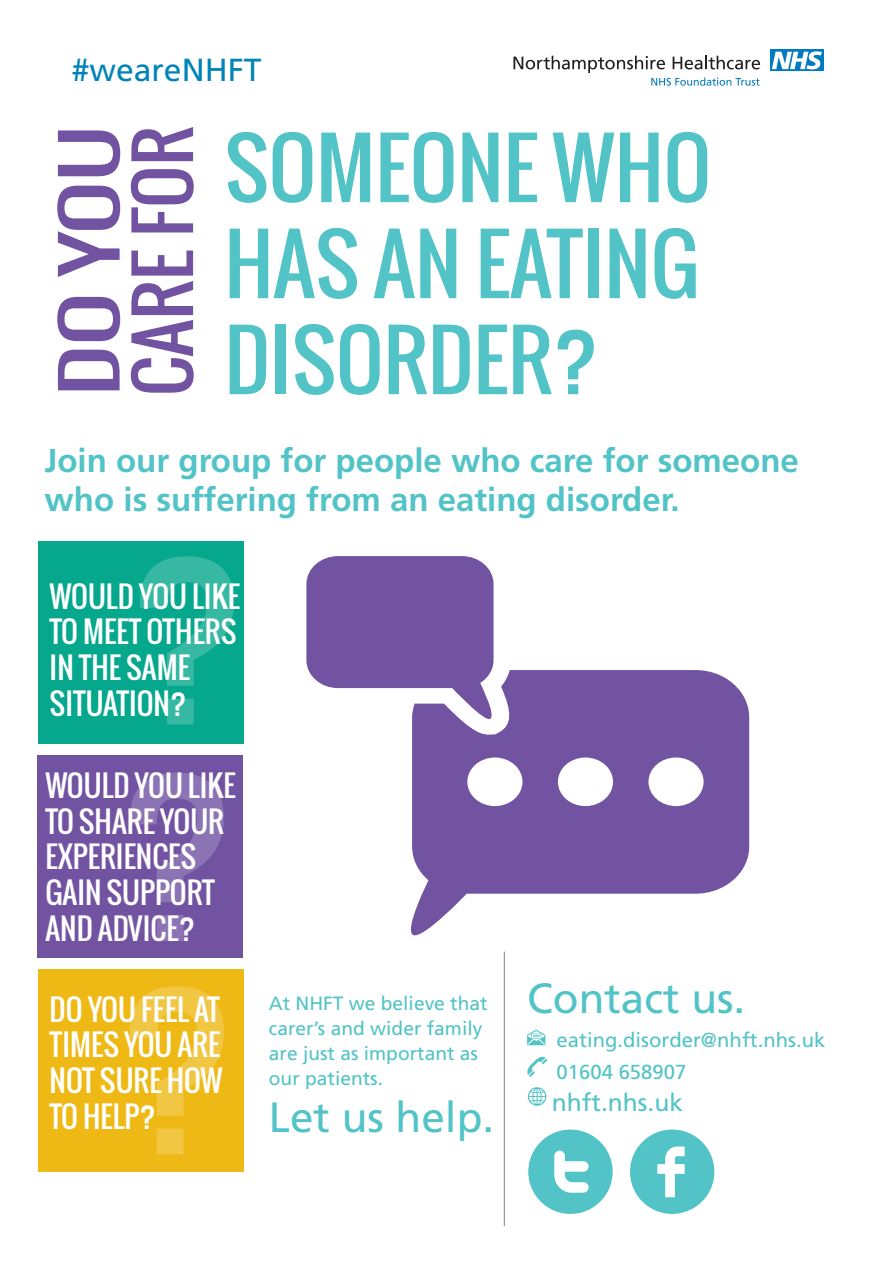
<style>
.page{position:relative;width:893px;height:1263px;background:#fff}
.page>*{position:absolute;margin:0;border:0;box-sizing:border-box;transform-origin:0 0}
.t1{font:79.5px/96px "Oswald";color:#52c3c6}
.t2{font:70.5px/73.5px "Oswald";color:#7153a2;scale:1.3 1}
.t3{font:42.3px "Frutiger LT Std";color:#52c3c6}
.t4{font:700 33px/39px "Frutiger LT Std";color:#52c3c6}
.t5{font:31.95px "Frutiger LT Std";color:#0084b7}
.t6{font:29.25px/35.7px "Oswald";color:#fff}
.t7{font:24.6px "Frutiger LT Std";color:#52c3c6}
.t8{font:20.25px "Frutiger LT Std";color:#52c3c6}
.t9{font:19.2px/24.9px "Frutiger LT Std";color:#52c3c6}
</style>
<div class="page">
<svg style="left:770px;top:50px;width:54px;height:21px"></svg>
<svg style="left:772px;top:51px;width:50px;height:18px"></svg>
<svg style="left:513px;top:56px;width:247px;height:30px"></svg>
<div style="left:39px;top:542px;width:205px;height:202px;background:#05a78d"></div>
<svg style="left:140px;top:556px;width:94px;height:168px"></svg>
<div style="left:38px;top:969px;width:205px;height:203px;background:#eeb915"></div>
<div style="left:37px;top:755px;width:205px;height:203px;background:#7153a2"></div>
<svg style="left:528px;top:1129px;width:85px;height:85px"></svg>
<svg style="left:630px;top:1129px;width:84px;height:85px"></svg>
<svg style="left:527px;top:1056px;width:20px;height:21px"></svg>
<svg style="left:528px;top:1087px;width:18px;height:19px"></svg>
<hr style="left:504px;top:952px;width:1px;height:274px;background:#808285">
<svg style="left:527px;top:1030px;width:18px;height:15px"></svg>
<svg style="left:130px;top:773px;width:94px;height:168px"></svg>
<svg style="left:130px;top:986px;width:94px;height:168px"></svg>
<svg style="left:410px;top:670px;width:339px;height:266px;fill:#7153a2"></svg>
<svg style="left:306px;top:556px;width:190px;height:166px"></svg>
<p class="t5" style="left:72px;top:51px;width:191px">#weareNHFT</p>
<p class="t2" style="left:52px;top:396px;width:210px;rotate:-90deg">DO YOU<br>CARE FOR</p>
<p class="t1" style="left:224px;top:119px;width:488px">SOMEONE WHO<br>HAS AN EATING<br>DISORDER?</p>
<p class="t4" style="left:45px;top:441px;width:756px">Join our group for people who care for someone who is suffering from an eating disorder.</p>
<p class="t6" style="left:50px;top:578px;width:192px">WOULD YOU LIKE<br>TO MEET OTHERS<br>IN THE SAME<br>SITUATION?</p>
<p class="t6" style="left:45px;top:767px;width:192px">WOULD YOU LIKE<br>TO SHARE YOUR<br>EXPERIENCES<br>GAIN SUPPORT<br>AND ADVICE?</p>
<p class="t6" style="left:50px;top:991px;width:175px;text-align:justify">DO YOU FEEL AT TIMES YOU ARE NOT SURE HOW TO HELP?</p>
<p class="t9" style="left:269px;top:991px;width:220px">At NHFT we believe that carer’s and wider family are just as important as our patients.</p>
<p class="t3" style="left:269px;top:1092px;width:227px">Let us help.</p>
<p class="t3" style="left:527px;top:973px;width:220px">Contact us.</p>
<p class="t8" style="left:557px;top:1028px;width:270px">eating.disorder@nhft.nhs.uk</p>
<p class="t8" style="left:557px;top:1060px;width:131px">01604 658907</p>
<p class="t7" style="left:552px;top:1088px;width:133px">nhft.nhs.uk</p>
</div>
